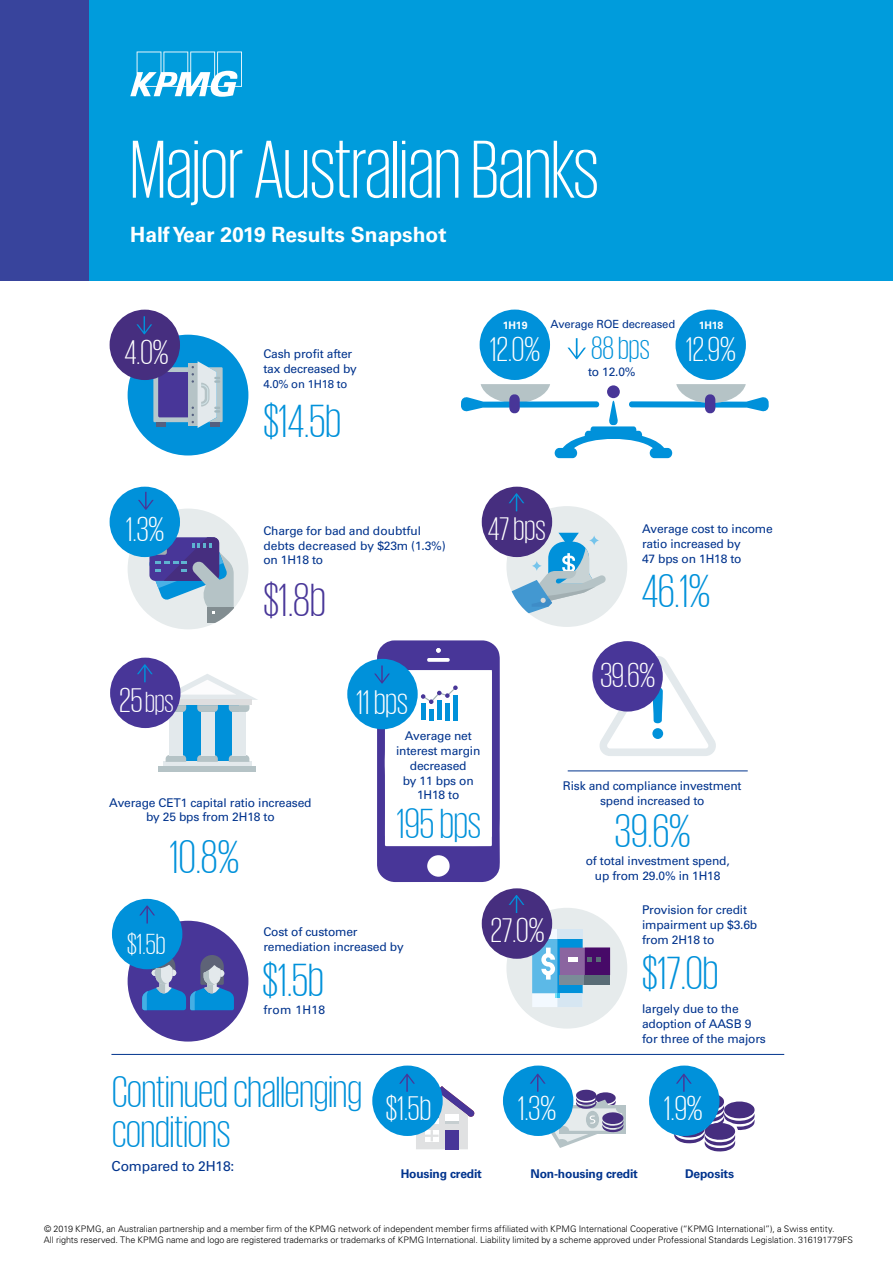
<style>
.page{position:relative;width:893px;height:1263px;background:#fff}
.page>*{position:absolute;margin:0;border:0;box-sizing:border-box;transform-origin:0 0}
.t1{font:300 84px "KPMG";color:#fff}
.t2{font:300 48px "KPMG";color:#0091da}
.t3{font:300 48px "KPMG";color:#483698}
.t4{font:300 45px/39.8px "KPMG";color:#0091da}
.t5{font:300 43.5px "KPMG";color:#0091da}
.t6{font:300 35.25px "KPMG";color:#fff}
.t7{font:300 33.75px "KPMG";color:#fff}
.t8{font:300 33px "KPMG";color:#0091da}
.t9{font:300 30px "KPMG";color:#fff}
.t10{font:700 21px "Univers LT Std";color:#fff}
.t11{font:13.8px "Univers LT Std";letter-spacing:-.015em;color:#00338d}
.t12{font:12px/14.7px "Univers LT Std";letter-spacing:-.015em;color:#00338d}
.t13{font:700 12px "Univers LT Std";letter-spacing:-.015em;color:#00338d}
.t14{font:12px "Univers LT Std";letter-spacing:.025em;color:#00338d}
.t15{font:11.4px "Univers LT Std";letter-spacing:-.02em;color:#00338d}
.t16{font:11.25px "Univers LT Std";letter-spacing:-.015em;color:#00338d}
.t17{font:700 10.5px "Univers LT Std";letter-spacing:-.015em;color:#fff}
.t18{font:300 9px/10.5px "Univers LT Std";color:#000}
.s1{font-size:35.25px}
</style>
<div class="page">
<div style="left:0;top:0;width:893px;height:281px;background:#009cdc"></div>
<svg style="left:130px;top:52px;width:112px;height:45px"></svg>
<div style="left:0;top:0;width:89px;height:281px;background:#38449c"></div>
<div style="left:128px;top:335px;width:120px;height:120px;background:#0091da;border-radius:50%"></div>
<svg style="left:153px;top:361px;width:70px;height:67px;background:#8598c1"></svg>
<hr style="left:111px;top:1054px;width:673px;height:1px;background:#00338d">
<div style="left:110px;top:310px;width:70px;height:70px;background:#462e7f;border-radius:50%"></div>
<svg style="left:136px;top:316px;width:16px;height:18px"></svg>
<svg style="left:461px;top:384px;width:308px;height:74px"></svg>
<svg style="left:567px;top:338px;width:19px;height:21px"></svg>
<div style="left:480px;top:310px;width:70px;height:70px;background:#0091da;border-radius:50%"></div>
<div style="left:675px;top:310px;width:71px;height:70px;background:#0091da;border-radius:50%"></div>
<div style="left:506px;top:506px;width:121px;height:121px;background:#e6ebec;border-radius:50%"></div>
<svg style="left:506px;top:533px;width:100px;height:85px"></svg>
<div style="left:482px;top:487px;width:70px;height:70px;background:#462e7f;border-radius:50%"></div>
<svg style="left:509px;top:493px;width:15px;height:18px"></svg>
<div style="left:347px;top:659px;width:71px;height:70px;background:#0091da;border-radius:50%"></div>
<svg style="left:374px;top:640px;width:126px;height:242px"></svg>
<div style="left:176px;top:702px;width:63px;height:62px;background:#0091da"></div>
<div style="left:163px;top:762px;width:88px;height:5px;background:#e3e9ec"></div>
<div style="left:159px;top:767px;width:97px;height:5px;background:#b5c3c6"></div>
<svg style="left:166px;top:755px;width:20px;height:7px"></svg>
<div style="left:169px;top:712px;width:14px;height:43px;background:#e3e9ec"></div>
<svg style="left:197px;top:755px;width:21px;height:7px"></svg>
<div style="left:201px;top:712px;width:13px;height:43px;background:#e3e9ec"></div>
<svg style="left:229px;top:755px;width:20px;height:7px"></svg>
<div style="left:232px;top:712px;width:14px;height:43px;background:#e3e9ec"></div>
<div style="left:110px;top:658px;width:70px;height:70px;background:#483698;border-radius:50%"></div>
<svg style="left:137px;top:664px;width:121px;height:48px"></svg>
<hr style="left:568px;top:770px;width:180px;height:1px;background:#00338d">
<svg style="left:599px;top:656px;width:117px;height:100px"></svg>
<div style="left:652px;top:728px;width:11px;height:11px;background:#0091da;border-radius:50%"></div>
<div style="left:592px;top:641px;width:71px;height:70px;background:#483698;border-radius:50%"></div>
<div style="left:372px;top:1065px;width:71px;height:71px;background:#0091da;border-radius:50%"></div>
<svg style="left:399px;top:1074px;width:76px;height:75px"></svg>
<div style="left:649px;top:1065px;width:70px;height:71px;background:#0091da;border-radius:50%"></div>
<svg style="left:674px;top:1074px;width:81px;height:77px"></svg>
<div style="left:128px;top:509px;width:120px;height:120px;background:#e6ebec;border-radius:50%"></div>
<svg style="left:208px;top:614px;width:20px;height:9px"></svg>
<svg style="left:149px;top:537px;width:85px;height:77px"></svg>
<div style="left:110px;top:487px;width:70px;height:70px;background:#0091da;border-radius:50%"></div>
<svg style="left:138px;top:492px;width:16px;height:18px"></svg>
<div style="left:128px;top:921px;width:120px;height:120px;background:#483698;border-radius:50%"></div>
<svg style="left:142px;top:955px;width:92px;height:55px"></svg>
<div style="left:112px;top:899px;width:70px;height:70px;background:#0091da;border-radius:50%"></div>
<svg style="left:139px;top:905px;width:16px;height:18px"></svg>
<div style="left:559px;top:1105px;width:67px;height:29px;background:#b5c3c6"></div>
<div style="left:503px;top:1065px;width:70px;height:71px;background:#0091da;border-radius:50%"></div>
<svg style="left:530px;top:1074px;width:94px;height:74px"></svg>
<div style="left:506px;top:908px;width:121px;height:120px;background:#e6ebec;border-radius:50%"></div>
<div style="left:532px;top:929px;width:50px;height:9px;background:#f3f9ff"></div>
<div style="left:557px;top:929px;width:25px;height:9px;background:#d6e6f2"></div>
<svg style="left:532px;top:934px;width:78px;height:73px"></svg>
<div style="left:560px;top:975px;width:50px;height:9px;background:#7a8c98"></div>
<div style="left:585px;top:975px;width:25px;height:9px;background:#596c76"></div>
<div style="left:482px;top:888px;width:70px;height:71px;background:#462e7f;border-radius:50%"></div>
<svg style="left:509px;top:895px;width:15px;height:18px"></svg>
<h1 class="t1" style="left:130px;top:129px;width:470px">Major Australian Banks</h1>
<h3 class="t10" style="left:130px;top:222px;width:318px">Half Year 2019 Results Snapshot</h3>
<p class="t16" style="left:550px;top:317px;width:126px">Average ROE decreased</p>
<p class="t17" style="left:699px;top:320px;width:26px">1H18</p>
<p class="t12" style="left:588px;top:364px;width:49px">to 12.0%</p>
<p class="t17" style="left:503px;top:320px;width:26px">1H19</p>
<h3 class="t6" style="left:125px;top:336px;width:45px">4.0%</h3>
<h3 class="t6" style="left:490px;top:332px;width:51px">12.0%</h3>
<h3 class="t8" style="left:591px;top:332px;width:60px">88 bps</h3>
<h3 class="t6" style="left:686px;top:332px;width:51px">12.9%</h3>
<p class="t12" style="left:263px;top:347px;width:95px">Cash profit after tax decreased by</p>
<p class="t15" style="left:263px;top:377px;width:86px">4.0% on 1H18 to</p>
<h2 class="t2" style="left:263px;top:398px;width:79px">$14.5b</h2>
<h3 class="t6" style="left:126px;top:513px;width:40px">1.3%</h3>
<p class="t12" style="left:263px;top:523px;width:184px">Charge for bad and doubtful debts decreased by $23m (1.3%) on 1H18 to</p>
<h2 class="t3" style="left:263px;top:577px;width:64px">$1.8b</h2>
<h3 class="t7" style="left:488px;top:512px;width:59px">47 bps</h3>
<p class="t12" style="left:642px;top:522px;width:132px">Average cost to income ratio increased by<br>47 bps on 1H18 to</p>
<h2 class="t2" style="left:642px;top:567px;width:70px">46.1%</h2>
<h3 class="t9" style="left:120px;top:688px;width:56px"><span class="s1">25</span>bps</h3>
<p class="t12" style="left:109px;top:795px;width:204px;text-align:center">Average CET1 capital ratio increased by 25 bps from 2H18 to</p>
<h2 class="t2" style="left:170px;top:834px;width:71px">10.8%</h2>
<h3 class="t6" style="left:356px;top:685px;width:53px">11 bps</h3>
<p class="t12" style="left:396px;top:729px;width:86px;text-align:center">Average net interest margin decreased<br>by 11 bps on<br>1H18 to</p>
<h3 class="t5" style="left:397px;top:802px;width:86px">195 bps</h3>
<h3 class="t9" style="left:127px;top:929px;width:40px">$1.5b</h3>
<p class="t12" style="left:263px;top:925px;width:142px">Cost of customer remediation increased by</p>
<h2 class="t2" style="left:262px;top:956px;width:63px">$1.5b</h2>
<p class="t14" style="left:263px;top:1003px;width:63px">from 1H18</p>
<h3 class="t6" style="left:491px;top:913px;width:55px">27.0%</h3>
<h3 class="t6" style="left:600px;top:658px;width:56px">39.6%</h3>
<p class="t12" style="left:563px;top:778px;width:180px;text-align:center">Risk and compliance investment spend increased to</p>
<h2 class="t2" style="left:615px;top:808px;width:77px">39.6%</h2>
<p class="t12" style="left:586px;top:854px;width:145px;text-align:center">of total investment spend, up from 29.0% in 1H18</p>
<p class="t12" style="left:642px;top:902px;width:117px">Provision for credit impairment up $3.6b from 2H18 to</p>
<h2 class="t2" style="left:642px;top:950px;width:78px">$17.0b</h2>
<p class="t12" style="left:642px;top:1002px;width:125px">largely due to the adoption of AASB 9 for three of the majors</p>
<h3 class="t4" style="left:112px;top:1071px;width:251px">Continued challenging conditions</h3>
<h3 class="t6" style="left:386px;top:1091px;width:47px">$1.5b</h3>
<h3 class="t6" style="left:518px;top:1091px;width:40px">1.3%</h3>
<h3 class="t6" style="left:664px;top:1091px;width:40px">1.9%</h3>
<p class="t11" style="left:112px;top:1157px;width:124px">Compared to 2H18:</p>
<p class="t13" style="left:401px;top:1166px;width:83px">Housing credit</p>
<p class="t13" style="left:531px;top:1166px;width:109px">Non-housing credit</p>
<p class="t13" style="left:685px;top:1166px;width:50px">Deposits</p>
<p class="t18" style="left:44px;top:1224px;width:811px">© 2019 KPMG, an Australian partnership and a member firm of the KPMG network of independent member firms affiliated with KPMG International Cooperative (“KPMG International”), a Swiss entity.<br>All rights reserved. The KPMG name and logo are registered trademarks or trademarks of KPMG International. Liability limited by a scheme approved under Professional Standards Legislation. 316191779FS</p>
</div>
